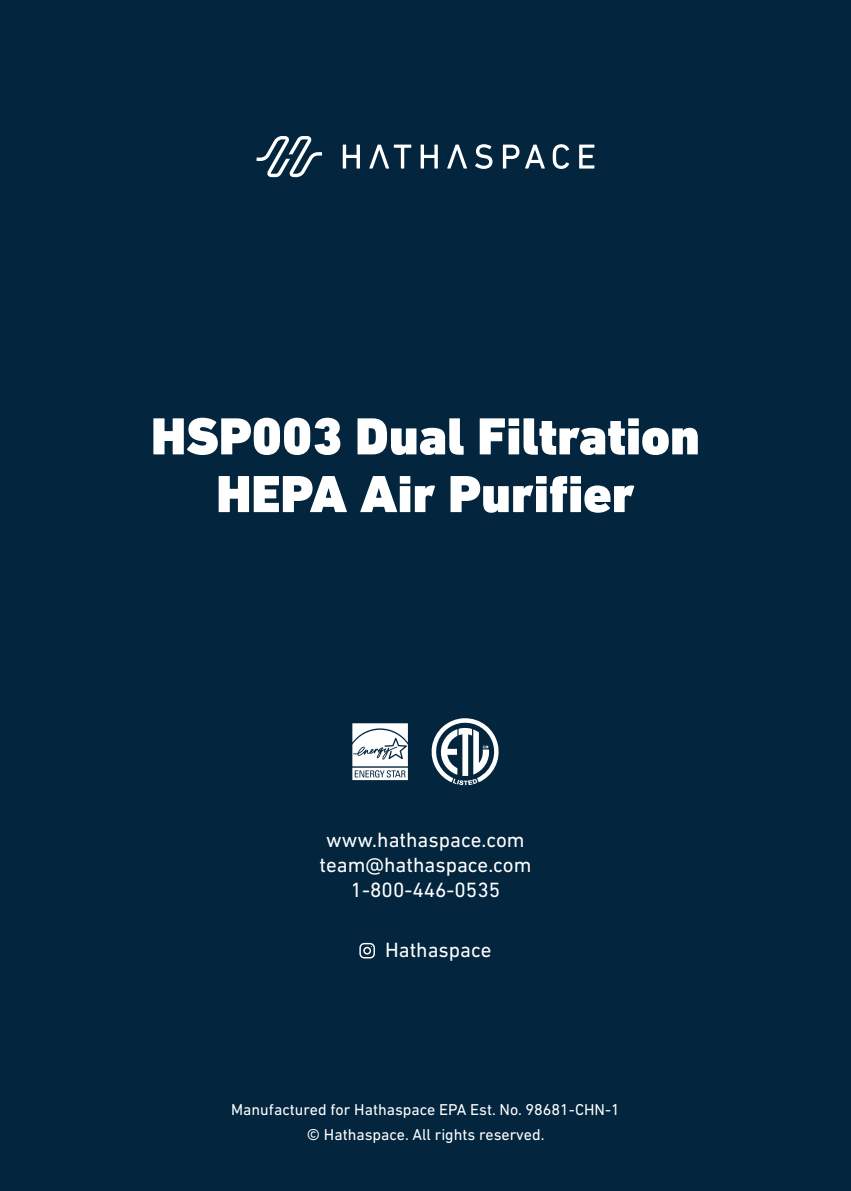
<style>
.page{position:relative;width:851px;height:1191px;background:#fff}
.page>*{position:absolute;margin:0;border:0;box-sizing:border-box;transform-origin:0 0}
.t1{font:900 53px/57.6px "DIN Next LT Pro";color:#fff;text-align:center}
.t2{font:21px/25px "DIN Next LT Pro";color:#fff;text-align:center}
.t3{font:16px/25px "DIN Next LT Pro";color:#fff;text-align:center}
</style>
<div class="page">
<div style="left:0;top:0;width:850px;height:1191px;background:#03253e"></div>
<svg style="left:256px;top:136px;width:66px;height:41px"></svg>
<svg style="left:343px;top:144px;width:251px;height:25px"></svg>
<svg style="left:359px;top:943px;width:16px;height:15px"></svg>
<svg style="left:352px;top:723px;width:56px;height:57px;background:#d3d9dd"></svg>
<svg style="left:431px;top:718px;width:68px;height:67px"></svg>
<h1 class="t1" style="left:151px;top:407px;width:550px">HSP003 Dual Filtration<br>HEPA Air Purifier</h1>
<h2 class="t2" style="left:319px;top:827px;width:214px">www.hathaspace.com team@hathaspace.com<br>1-800-446-0535</h2>
<h2 class="t2" style="left:385px;top:937px;width:108px">Hathaspace</h2>
<p class="t3" style="left:231px;top:1096px;width:390px">Manufactured for Hathaspace EPA Est. No. 98681-CHN-1 © Hathaspace. All rights reserved.</p>
</div>
